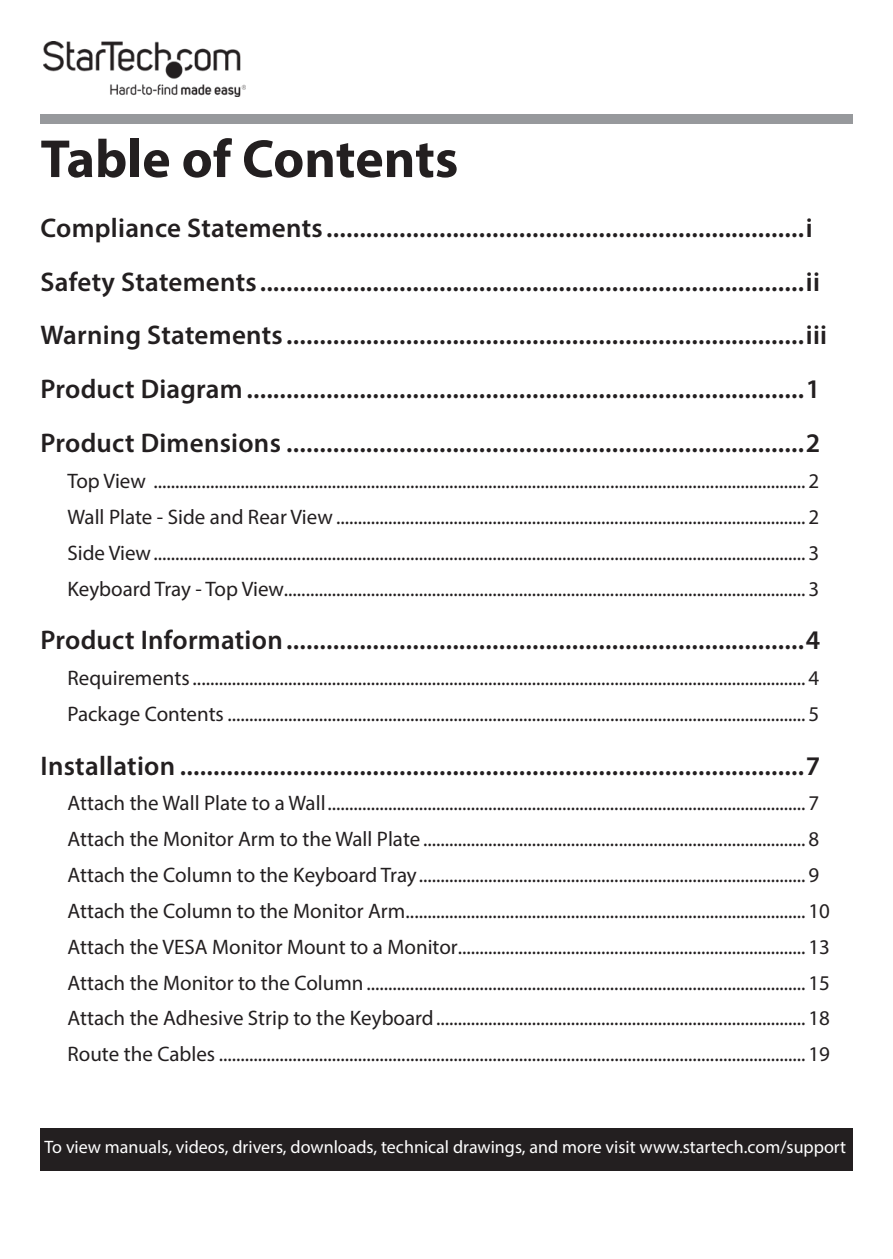
<style>
.page{position:relative;width:893px;height:1259px;background:#fff}
.page>*{position:absolute;margin:0;border:0;box-sizing:border-box;transform-origin:0 0}
.TOC_title{font:700 54px "Myriad Pro";color:#231f20}
.t1{font:600 27px "Myriad Pro";letter-spacing:.01em;color:#231f20}
.t2{font:21px/36px "Myriad Pro";color:#231f20}
.marketing_text{font:18px "Myriad Pro";color:#fff}
</style>
<div class="page">
<img style="left:43px;top:42px;width:203px;height:55px">
<div style="left:40px;top:115px;width:812px;height:9px;background:#97999c"></div>
<div style="left:40px;top:1128px;width:812px;height:42px;background:#231f20"></div>
<p class="TOC_title" style="left:40px;top:124px;width:419px">Table of Contents</p>
<p class="t1" style="left:40px;top:211px;width:774px">Compliance Statements ........................................................................i</p>
<p class="t1" style="left:40px;top:264px;width:781px">Safety Statements..................................................................................ii</p>
<p class="t1" style="left:40px;top:318px;width:788px">Warning Statements ..............................................................................iii</p>
<p class="t1" style="left:40px;top:372px;width:781px">Product Diagram....................................................................................1</p>
<p class="t1" style="left:40px;top:425px;width:781px">Product Dimensions ..............................................................................2</p>
<p class="t2" style="left:67px;top:462px;width:753px">Top View ...................................................................................................................................................... 2<br>Wall Plate - Side and Rear View ............................................................................................................ 2</p>
<p class="t2" style="left:67px;top:534px;width:753px">Side View...................................................................................................................................................... 3</p>
<p class="t2" style="left:67px;top:570px;width:753px">Keyboard Tray - Top View........................................................................................................................ 3</p>
<p class="t1" style="left:40px;top:623px;width:781px">Product Information..............................................................................4</p>
<p class="t2" style="left:67px;top:659px;width:753px">Requirements............................................................................................................................................. 4</p>
<p class="t2" style="left:67px;top:695px;width:753px">Package Contents ..................................................................................................................................... 5</p>
<p class="t1" style="left:40px;top:748px;width:781px">Installation ..............................................................................................7</p>
<p class="t2" style="left:67px;top:785px;width:753px">Attach the Wall Plate to a Wall.............................................................................................................. 7</p>
<p class="t2" style="left:67px;top:821px;width:753px">Attach the Monitor Arm to the Wall Plate ........................................................................................ 8</p>
<p class="t2" style="left:67px;top:856px;width:753px">Attach the Column to the Keyboard Tray......................................................................................... 9</p>
<p class="t2" style="left:67px;top:892px;width:764px">Attach the Column to the Monitor Arm............................................................................................ 10</p>
<p class="t2" style="left:67px;top:928px;width:764px">Attach the VESA Monitor Mount to a Monitor................................................................................ 13</p>
<p class="t2" style="left:67px;top:964px;width:764px">Attach the Monitor to the Column..................................................................................................... 15</p>
<p class="t2" style="left:67px;top:1000px;width:764px">Attach the Adhesive Strip to the Keyboard..................................................................................... 18</p>
<p class="t2" style="left:67px;top:1036px;width:764px">Route the Cables ....................................................................................................................................... 19</p>
<p class="marketing_text" style="left:45px;top:1135px;width:803px">To view manuals, videos, drivers, downloads, technical drawings, and more visit www.startech.com/support</p>
</div>
